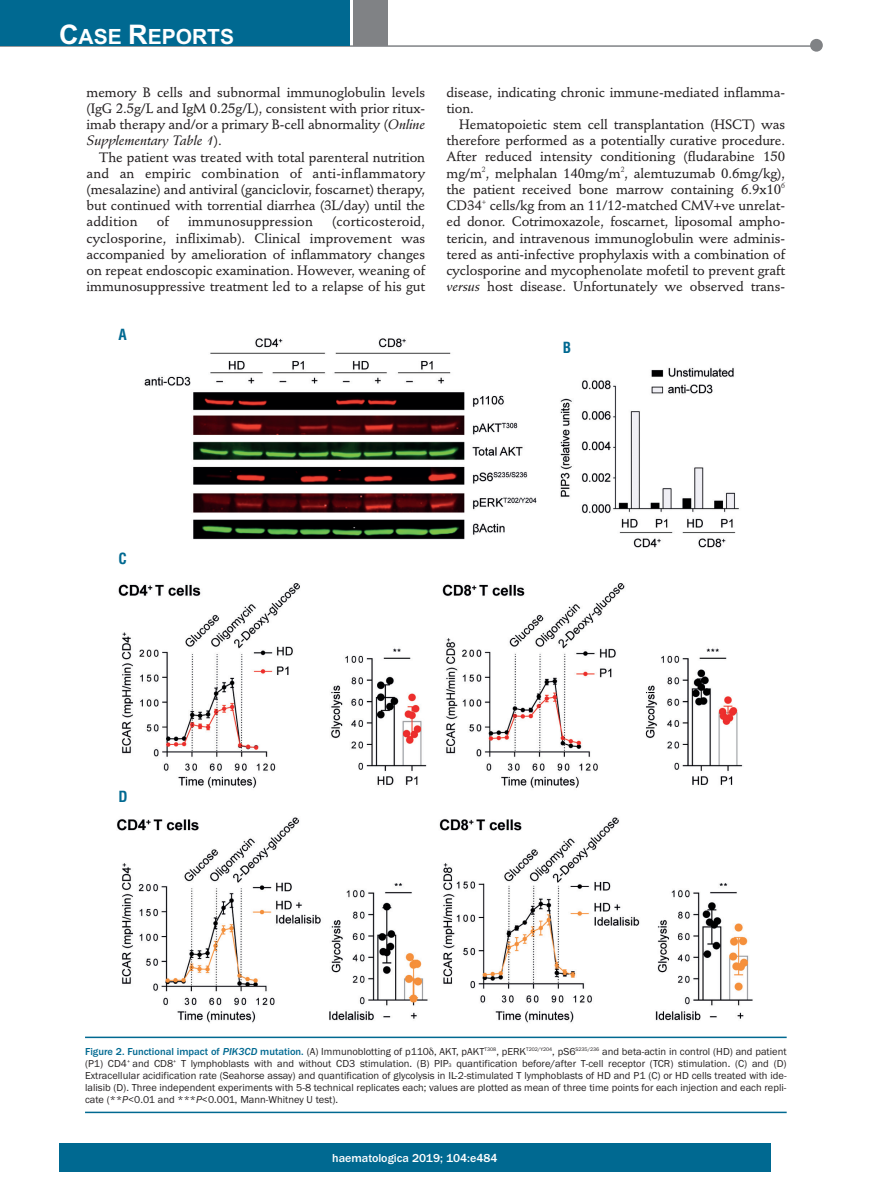
<style>
.page{position:relative;width:893px;height:1191px;background:#fff}
.page>*{position:absolute;margin:0;border:0;box-sizing:border-box;transform-origin:0 0}
.t1{font:700 21px "Arial";color:#fff}
.t2{font:700 condensed 15px "Helvetica";color:#006991}
.t3{font:500 13.5px/16.2px "Stempel Schneidler";letter-spacing:-.005em;color:#231f20;text-align:justify}
.t4{font:italic 13.5px "Stempel Schneidler Med";letter-spacing:-.005em;color:#231f20}
.t5{font:500 13.5px "Stempel Schneidler";letter-spacing:.015em;color:#231f20}
.t6{font:500 12px "Franklin Gothic";color:#fff}
.t7{font:10.5px/12px "Franklin Gothic";color:#231f20;text-align:justify}
.s1{font-size:27px}
.s2{font-family:"Stempel Schneidler Med";font-weight:400;font-style:italic}
.s3{font-family:"Stempel Schneidler";font-weight:500;font-style:normal}
.s4{font-weight:500;color:#006991}
.s5{font-weight:500;font-style:italic;color:#006991}
.s6{font-size:5.25px}
.s7{font-style:italic}
</style>
<div class="page">
<div style="left:59px;top:1143px;width:712px;height:28px;background:#006991"></div>
<hr style="left:0;top:45px;width:820px;height:2px;background:#808285">
<div style="left:810px;top:39px;width:13px;height:13px;background:#808285;border-radius:50%"></div>
<div style="left:354px;top:0;width:34px;height:45px;background:#808285"></div>
<div style="left:0;top:0;width:350px;height:45px;background:#006991"></div>
<img style="left:117px;top:338px;width:636px;height:685px">
<hr style="left:85px;top:1036px;width:702px;height:2px;background:#006991">
<hr style="left:85px;top:1111px;width:702px;height:2px;background:#006991">
<h1 class="t1" style="left:59px;top:25px;width:176px"><span class="s1">C</span>ASE <span class="s1">R</span>EPORTS</h1>
<p class="t3" style="left:87px;top:85px;width:340px">memory B cells and subnormal immunoglobulin levels (IgG 2.5g/L and IgM 0.25g/L), consistent with prior ritux&shy;imab therapy and/or a primary B-cell abnormality (<span class="s2">Online</span></p>
<p class="t4" style="left:87px;top:135px;width:137px">Supplementary Table 1<span class="s3">).</span></p>
<p class="t3" style="left:87px;top:150px;width:340px;text-indent:13px">The patient was treated with total parenteral nutrition and an empiric combination of anti-inflammatory (mesalazine) and antiviral (ganciclovir, foscarnet) therapy, but continued with torrential diarrhea (3L/day) until the addition</p>
<p class="t3" style="left:87px;top:215px;width:340px;text-indent:246px">(corticosteroid, cyclosporine, infliximab). Clinical improvement was accompanied by amelioration of inflammatory changes on repeat endoscopic examination. However, weaning of immunosuppressive treatment led to a relapse of his gut</p>
<p class="t3" style="left:157px;top:215px;width:14px">of</p>
<p class="t5" style="left:188px;top:216px;width:127px">immunosuppression</p>
<p class="t2" style="left:118px;top:326px;width:10px">A</p>
<p class="t3" style="left:446px;top:85px;width:340px">disease, indicating chronic immune-mediated inflamma&shy;tion.</p>
<p class="t3" style="left:446px;top:118px;width:340px;text-indent:13px">Hematopoietic stem cell transplantation (HSCT) was therefore performed as a potentially curative procedure.<br>After reduced intensity conditioning (fludarabine 150 mg/m<sup>2</sup>, melphalan 140mg/m<sup>2</sup>, alemtuzumab 0.6mg/kg), the patient received bone marrow containing 6.9x10<sup>6<br></sup>CD34<sup>+</sup> cells/kg from an 11/12-matched CMV+ve unrelat&shy;ed donor. Cotrimoxazole, foscarnet, liposomal ampho&shy;tericin, and intravenous immunoglobulin were adminis&shy;tered as anti-infective prophylaxis with a combination of cyclosporine and mycophenolate mofetil to prevent graft <span class="s2">versus</span> host disease. Unfortunately we observed trans-</p>
<p class="t2" style="left:563px;top:339px;width:10px">B</p>
<p class="t2" style="left:118px;top:550px;width:10px">C</p>
<p class="t2" style="left:118px;top:788px;width:11px">D</p>
<p class="t7" style="left:85px;top:1045px;width:703px"><span class="s4">Figure 2. Functional impact of</span> <span class="s5">PIK3CD</span> <span class="s4">mutation.</span> (A) Immunoblotting of p110 , AKT, pAKT<sup>T308</sup>, pERK<sup>T202/Y204</sup>, pS6<sup>S235/236</sup> and beta-actin in control (HD) and patient (P1) CD4<sup>+</sup> and CD8<sup>+</sup> T lymphoblasts with and without CD3 stimulation. (B) PIP<span class="s6">3</span> quantification before/after T-cell receptor (TCR) stimulation. (C) and (D)<br>Extracellular acidification rate (Seahorse assay) and quantification of glycolysis in IL-2-stimulated T lymphoblasts of HD and P1 (C) or HD cells treated with ide&shy;lalisib (D). Three independent experiments with 5-8 technical replicates each; values are plotted as mean of three time points for each injection and each repli&shy;cate (**<span class="s7">P</span>&lt;0.01 and ***<span class="s7">P</span>&lt;0.001, Mann-Whitney U test).</p>
<p class="t6" style="left:332px;top:1150px;width:167px">haematologica 2019; 104:e484</p>
</div>
